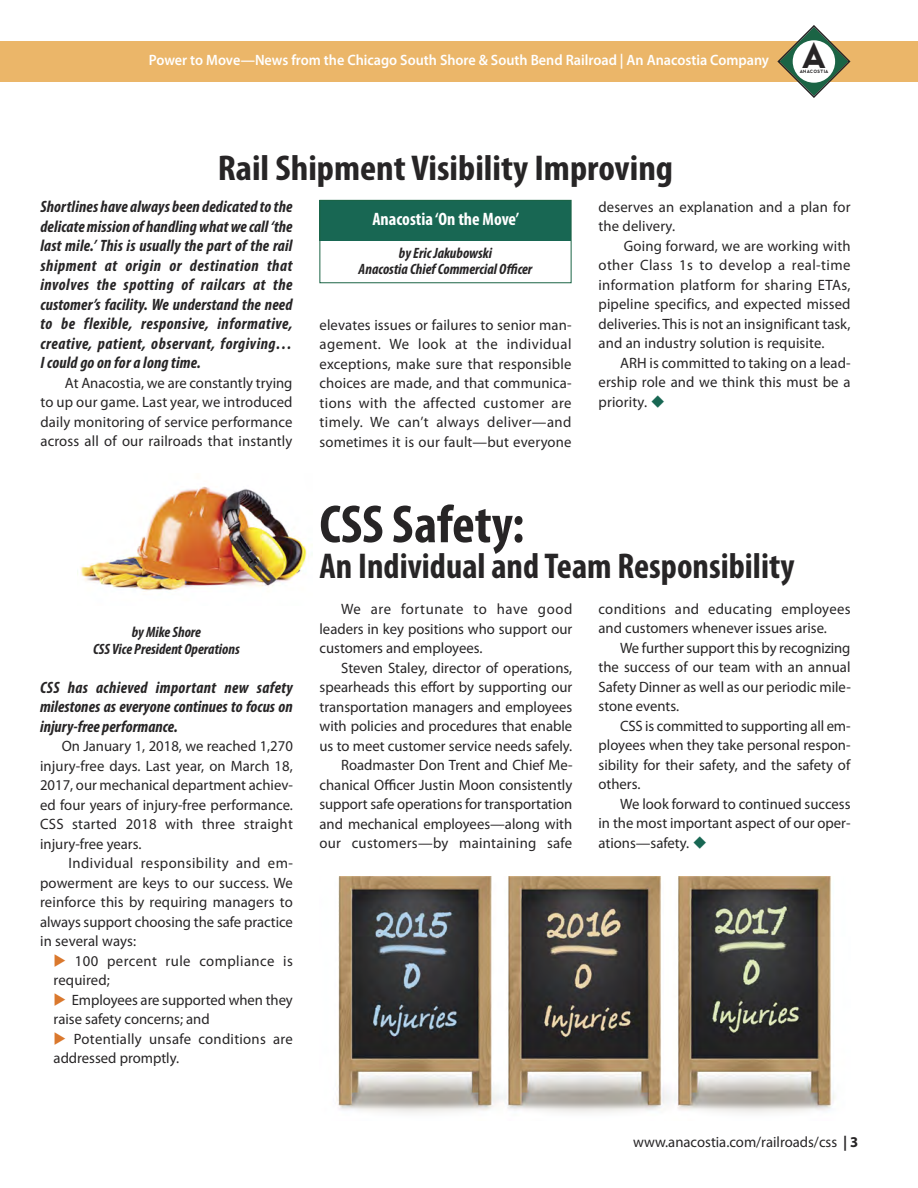
<style>
.page{position:relative;width:918px;height:1188px;background:#fff}
.page>*{position:absolute;margin:0;border:0;box-sizing:border-box;transform-origin:0 0}
.t1{font:700 condensed 54px "Myriad Pro";color:#272526}
.t2{font:36.75px "Cityof";color:#272526;scale:.95 1}
.t3{font:700 condensed 36px "Myriad Pro";color:#272526}
.t4{font:700 condensed 36px "Myriad Pro";color:#272526;scale:1.07 1}
.t5{font:700 condensed 18px "Myriad Pro";color:#fff}
.t6{font:italic 700 condensed 16.5px/19.5px "Myriad Pro";letter-spacing:.01em;color:#272526;text-align:justify}
.t7{font:15px/19.5px "Myriad Pro";color:#272526;text-align:justify}
.t8{font:italic 700 condensed 15px/16.5px "Myriad Pro";color:#272526;text-align:center}
.t9{font:600 15px "Myriad Pro";color:#fff;scale:.95 1}
.t10{font:15px/19.5px "Myriad Pro";letter-spacing:.03em;color:#272526}
.t11{font:4.8px "Cityof";color:#272526;scale:.95 1}
.s1{color:#da782d}
.s2{color:#186753}
.s3{font-weight:700}
</style>
<div class="page">
<img style="left:80px;top:486px;width:233px;height:106px">
<div style="left:320px;top:200px;width:252px;height:40px;background:#186753"></div>
<div style="left:320px;top:200px;width:251px;height:83px;border:1px solid #1b6445"></div>
<img style="left:336px;top:877px;width:499px;height:236px">
<div style="left:0;top:41px;width:918px;height:41px;background:#ebb669"></div>
<svg style="left:777px;top:25px;width:74px;height:73px"></svg>
<div style="left:793px;top:40px;width:42px;height:43px;background:#fff;border-radius:50%"></div>
<p class="t9" style="left:149px;top:55px;width:654px">Power to Move—News from the Chicago South Shore &amp; South Bend Railroad | An Anacostia Company</p>
<h2 class="t2" style="left:802px;top:24px;width:28px">A</h2>
<p class="t11" style="left:800px;top:67px;width:32px">ANACOSTIA</p>
<h3 class="t4" style="left:218px;top:155px;width:427px">Rail Shipment Visibility Improving</h3>
<p class="t6" style="left:40px;top:199px;width:254px">Shortlines have always been dedicated to the delicate mission of handling what we call ‘the last mile.’ This is usually the part of the rail shipment at origin or destination that involves the spotting of railcars at the customer’s facility. We understand the need to be flexible, responsive, informative, creative, patient, observant, forgiving… I could go on for a long time.</p>
<p class="t7" style="left:41px;top:374px;width:254px;text-indent:24px">At Anacostia, we are constantly trying to up our game. Last year, we introduced daily monitoring of service performance across all of our railroads that instantly</p>
<p class="t8" style="left:93px;top:625px;width:148px">by Mike Shore<br>CSS Vice President Operations</p>
<p class="t6" style="left:40px;top:679px;width:254px">CSS has achieved important new safety milestones as everyone continues to focus on injury-free performance.</p>
<p class="t7" style="left:40px;top:737px;width:254px;text-indent:22px">On January 1, 2018, we reached 1,270 injury-free days. Last year, on March 18, 2017, our mechanical department achiev&shy;ed four years of injury-free performance.<br>CSS started 2018 with three straight injury-free years.</p>
<p class="t7" style="left:40px;top:854px;width:254px;text-indent:28px">Individual responsibility and em&shy;powerment are keys to our success. We reinforce this by requiring managers to always support choosing the safe practice in several ways:</p>
<p class="t10" style="left:54px;top:952px;width:241px"><span class="s1">◆</span> 100 percent rule compliance is required;</p>
<p class="t7" style="left:54px;top:991px;width:241px"><span class="s1">◆</span> Employees are supported when they raise safety concerns; and</p>
<p class="t7" style="left:54px;top:1030px;width:241px"><span class="s1">◆</span> Potentially unsafe conditions are addressed promptly.</p>
<p class="t5" style="left:372px;top:212px;width:149px">Anacostia ‘On the Move’</p>
<p class="t8" style="left:359px;top:246px;width:175px">by Eric Jakubowski<br>Anacostia Chief Commercial Officer</p>
<p class="t7" style="left:320px;top:316px;width:254px">elevates issues or failures to senior man&shy;agement. We look at the individual exceptions, make sure that responsible choices are made, and that communica&shy;tions with the affected customer are timely. We can’t always deliver—and sometimes it is our fault—but everyone</p>
<p class="t7" style="left:599px;top:198px;width:253px">deserves an explanation and a plan for the delivery.</p>
<p class="t7" style="left:599px;top:237px;width:254px;text-indent:25px">Going forward, we are working with other Class 1s to develop a real-time information platform for sharing ETAs, pipeline specifics, and expected missed deliveries. This is not an insignificant task, and an industry solution is requisite.</p>
<p class="t7" style="left:599px;top:354px;width:254px;text-indent:22px">ARH is committed to taking on a lead&shy;ership role and we think this must be a priority. <span class="s2">◆</span></p>
<h1 class="t1" style="left:320px;top:505px;width:206px">CSS Safety:</h1>
<h3 class="t3" style="left:320px;top:554px;width:476px">An Individual and Team Responsibility</h3>
<p class="t7" style="left:320px;top:601px;width:254px;text-indent:22px">We are fortunate to have good leaders in key positions who support our customers and employees.</p>
<p class="t7" style="left:320px;top:659px;width:255px;text-align:right">Steven Staley, director of operations, spearheads this effort by supporting our transportation managers and employees with policies and procedures that enable us to meet customer service needs safely.<br>Roadmaster Don Trent and Chief Me&shy;chanical Officer Justin Moon consistently support safe operations for transportation and mechanical employees—along with our customers—by maintaining safe</p>
<p class="t7" style="left:599px;top:600px;width:253px">conditions and educating employees and customers whenever issues arise.</p>
<p class="t7" style="left:599px;top:639px;width:254px;text-indent:22px">We further support this by recognizing the success of our team with an annual Safety Dinner as well as our periodic mile&shy;stone events.</p>
<p class="t7" style="left:599px;top:717px;width:253px;text-indent:22px">CSS is committed to supporting all em&shy;ployees when they take personal respon&shy;sibility for their safety, and the safety of others.</p>
<p class="t7" style="left:599px;top:795px;width:253px;text-indent:22px">We look forward to continued success in the most important aspect of our oper&shy;ations—safety. <span class="s2">◆</span></p>
<p class="t7" style="left:633px;top:1133px;width:227px">www.anacostia.com/railroads/css <span class="s3">| 3</span></p>
</div>
